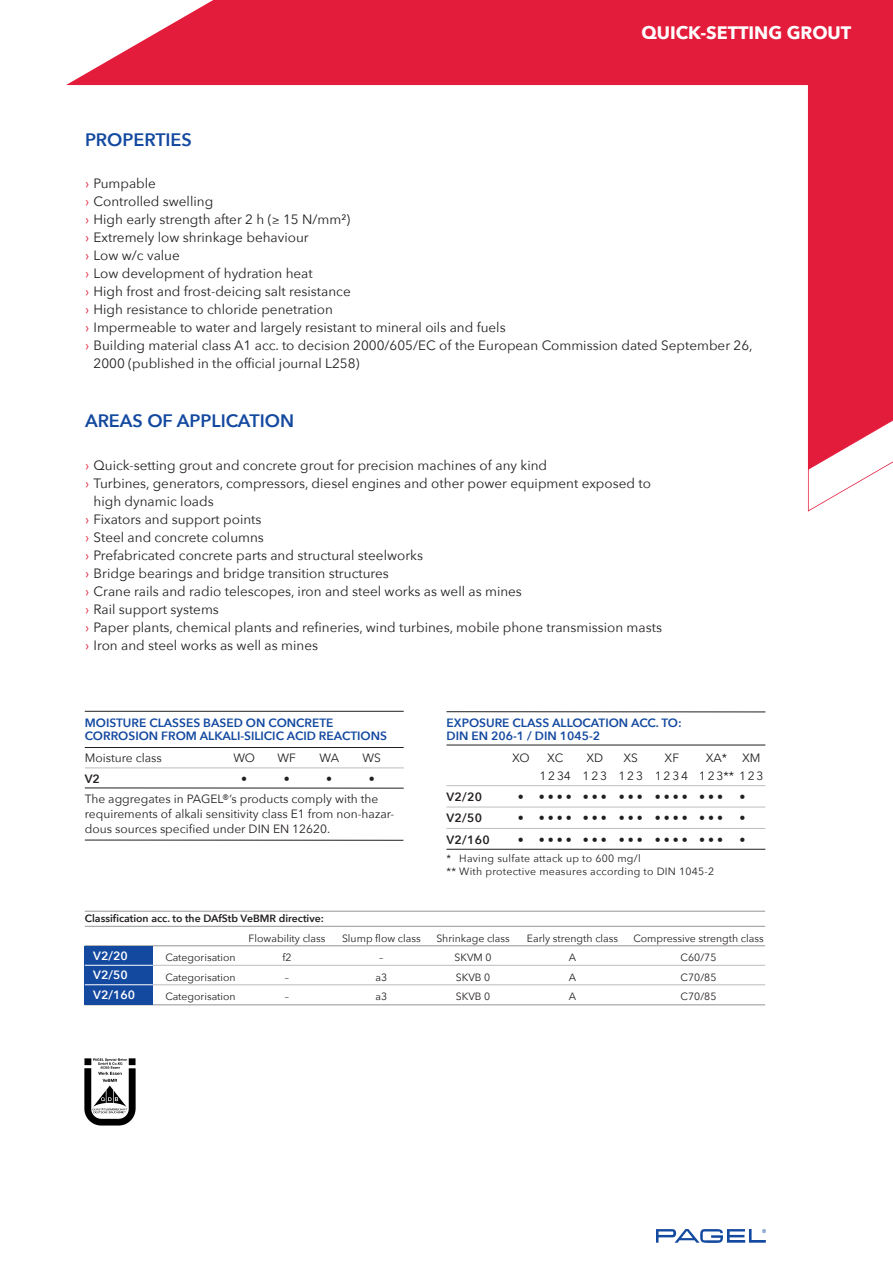
<style>
.page{position:relative;width:893px;height:1263px;background:#fff}
.page>*{position:absolute;margin:0;border:0;box-sizing:border-box;transform-origin:0 0}
.t1{font:600 18px "Avenir Next";color:#13499f}
.t2{font:700 18px "Avenir Next";color:#fff}
.t3{font:13.5px/18px "Avenir Next";color:#231f20}
.t4{font:12px/15px "Avenir Next";color:#231f20}
.t5{font:600 12px "Avenir Next";color:#13499f}
.t6{font:12px "Avenir Next";letter-spacing:.15em;color:#231f20}
.t7{font:600 12px "Avenir Next";letter-spacing:.025em;color:#231f20}
.t8{font:600 12px "Avenir Next";color:#fff}
.t9{font:10.5px "Avenir Next";color:#231f20}
.t10{font:10.5px "Avenir Next";letter-spacing:.025em;color:#231f20}
.t11{font:600 10.5px "Avenir Next";color:#231f20}
.s1{color:#e41c3b}
.s2{font-size:12px}
</style>
<div class="page">
<hr style="left:85px;top:911px;width:680px;height:1px;background:#939598">
<hr style="left:85px;top:926px;width:680px;height:1px;background:#939598">
<hr style="left:85px;top:945px;width:680px;height:1px;background:#939598">
<hr style="left:85px;top:965px;width:680px;height:1px;background:#bcbdc0">
<hr style="left:85px;top:984px;width:680px;height:1px;background:#bcbdc0">
<hr style="left:85px;top:1004px;width:680px;height:1px;background:#939598">
<div style="left:85px;top:946px;width:68px;height:58px;background:#13499f"></div>
<hr style="left:85px;top:965px;width:68px;height:1px;background:#fff">
<hr style="left:85px;top:984px;width:68px;height:1px;background:#fff">
<svg style="left:66px;top:0;width:827px;height:469px"></svg>
<svg style="left:808px;top:408px;width:85px;height:104px"></svg>
<img style="left:657px;top:1229px;width:109px;height:13px">
<hr style="left:446px;top:711px;width:319px;height:1px;background:#231f20">
<hr style="left:85px;top:711px;width:319px;height:1px;background:#231f20">
<hr style="left:85px;top:840px;width:318px;height:1px;background:#231f20">
<hr style="left:85px;top:747px;width:319px;height:1px;background:#231f20">
<hr style="left:85px;top:767px;width:319px;height:1px;background:#bcbdc0">
<hr style="left:85px;top:787px;width:319px;height:1px;background:#231f20">
<hr style="left:446px;top:745px;width:319px;height:1px;background:#231f20">
<hr style="left:446px;top:785px;width:319px;height:1px;background:#bcbdc0">
<hr style="left:446px;top:807px;width:319px;height:1px;background:#bcbdc0">
<hr style="left:446px;top:828px;width:319px;height:1px;background:#bcbdc0">
<hr style="left:446px;top:849px;width:319px;height:1px;background:#231f20">
<img style="left:84px;top:1058px;width:52px;height:68px">
<p class="t2" style="left:641px;top:21px;width:211px">QUICK-SETTING GROUT</p>
<p class="t1" style="left:85px;top:128px;width:108px">PROPERTIES</p>
<p class="t3" style="left:85px;top:175px;width:72px"><span class="s1">›</span> Pumpable</p>
<p class="t3" style="left:85px;top:193px;width:130px"><span class="s1">›</span> Controlled swelling</p>
<p class="t3" style="left:85px;top:211px;width:267px"><span class="s1">›</span> High early strength after 2 h (<span class="s2">≥</span> 15 N/mm²)</p>
<p class="t3" style="left:85px;top:229px;width:225px"><span class="s1">›</span> Extremely low shrinkage behaviour</p>
<p class="t3" style="left:85px;top:247px;width:96px"><span class="s1">›</span> Low w/c value</p>
<p class="t3" style="left:85px;top:265px;width:229px"><span class="s1">›</span> Low development of hydration heat</p>
<p class="t3" style="left:85px;top:283px;width:267px"><span class="s1">›</span> High frost and frost-deicing salt resistance</p>
<p class="t3" style="left:85px;top:301px;width:249px"><span class="s1">›</span> High resistance to chloride penetration</p>
<p class="t3" style="left:85px;top:319px;width:422px"><span class="s1">›</span> Impermeable to water and largely resistant to mineral oils and fuels</p>
<p class="t3" style="left:85px;top:337px;width:669px"><span class="s1">›</span> Building material class A1 acc. to decision 2000/605/EC of the European Commission dated September 26,</p>
<p class="t3" style="left:94px;top:355px;width:267px">2000 (published in the official journal L258)</p>
<p class="t1" style="left:85px;top:409px;width:210px">AREAS OF APPLICATION</p>
<p class="t3" style="left:85px;top:456px;width:464px"><span class="s1">›</span> Quick-setting grout and concrete grout for precision machines of any kind</p>
<p class="t3" style="left:94px;top:474px;width:559px;text-indent:-9px"><span class="s1">›</span> Turbines, generators, compressors, diesel engines and other power equipment exposed to high dynamic loads</p>
<p class="t3" style="left:85px;top:510px;width:178px"><span class="s1">›</span> Fixators and support points</p>
<p class="t3" style="left:85px;top:528px;width:180px"><span class="s1">›</span> Steel and concrete columns</p>
<p class="t3" style="left:85px;top:546px;width:339px"><span class="s1">›</span> Prefabricated concrete parts and structural steelworks</p>
<p class="t3" style="left:85px;top:564px;width:305px"><span class="s1">›</span> Bridge bearings and bridge transition structures</p>
<p class="t3" style="left:85px;top:582px;width:438px"><span class="s1">›</span> Crane rails and radio telescopes, iron and steel works as well as mines</p>
<p class="t3" style="left:85px;top:600px;width:135px"><span class="s1">›</span> Rail support systems</p>
<p class="t3" style="left:85px;top:618px;width:578px"><span class="s1">›</span> Paper plants, chemical plants and refineries, wind turbines, mobile phone transmission masts</p>
<p class="t3" style="left:85px;top:636px;width:234px"><span class="s1">›</span> Iron and steel works as well as mines</p>
<p class="t5" style="left:85px;top:715px;width:250px">MOISTURE CLASSES BASED ON CONCRETE</p>
<p class="t5" style="left:85px;top:728px;width:304px">CORROSION FROM ALKALI-SILICIC ACID REACTIONS</p>
<p class="t4" style="left:85px;top:750px;width:79px">Moisture class</p>
<p class="t4" style="left:233px;top:750px;width:23px">WO</p>
<p class="t4" style="left:278px;top:750px;width:20px">WF</p>
<p class="t4" style="left:319px;top:750px;width:21px">WA</p>
<p class="t4" style="left:363px;top:750px;width:20px">WS</p>
<p class="t7" style="left:85px;top:771px;width:17px">V2</p>
<p class="t4" style="left:241px;top:772px;width:7px">•</p>
<p class="t4" style="left:284px;top:772px;width:7px">•</p>
<p class="t4" style="left:326px;top:772px;width:7px">•</p>
<p class="t4" style="left:369px;top:772px;width:7px">•</p>
<p class="t4" style="left:85px;top:791px;width:295px">The aggregates in PAGEL®’s products comply with the</p>
<p class="t4" style="left:85px;top:806px;width:311px">requirements of alkali sensitivity class E1 from non-hazar&shy;dous sources specified under DIN EN 12620.</p>
<p class="t5" style="left:446px;top:715px;width:237px">EXPOSURE CLASS ALLOCATION ACC. TO:</p>
<p class="t5" style="left:446px;top:728px;width:155px">DIN EN 206-1 / DIN 1045-2</p>
<p class="t4" style="left:512px;top:750px;width:19px">XO</p>
<p class="t4" style="left:547px;top:750px;width:18px">XC</p>
<p class="t4" style="left:586px;top:750px;width:18px">XD</p>
<p class="t4" style="left:623px;top:750px;width:16px">XS</p>
<p class="t4" style="left:665px;top:750px;width:16px">XF</p>
<p class="t4" style="left:706px;top:750px;width:56px">XA* XM</p>
<p class="t6" style="left:539px;top:768px;width:225px">1234 123 123 1234 123** 123</p>
<p class="t7" style="left:446px;top:789px;width:37px">V2/20</p>
<p class="t4" style="left:518px;top:790px;width:207px">• • • • • • • • • • • • • • • • • •</p>
<p class="t4" style="left:739px;top:790px;width:7px">•</p>
<p class="t7" style="left:446px;top:810px;width:37px">V2/50</p>
<p class="t4" style="left:518px;top:811px;width:207px">• • • • • • • • • • • • • • • • • •</p>
<p class="t4" style="left:739px;top:811px;width:7px">•</p>
<p class="t7" style="left:446px;top:832px;width:45px">V2/160</p>
<p class="t4" style="left:518px;top:832px;width:207px">• • • • • • • • • • • • • • • • • •</p>
<p class="t4" style="left:739px;top:832px;width:7px">•</p>
<p class="t10" style="left:446px;top:851px;width:196px">* Having sulfate attack up to 600 mg/l</p>
<p class="t10" style="left:446px;top:865px;width:269px">** With protective measures according to DIN 1045-2</p>
<p class="t11" style="left:85px;top:911px;width:241px">Classification acc. to the DAfStb VeBMR directive:</p>
<p class="t9" style="left:249px;top:931px;width:78px">Flowability class</p>
<p class="t9" style="left:342px;top:931px;width:80px">Slump flow class</p>
<p class="t9" style="left:436px;top:931px;width:75px">Shrinkage class</p>
<p class="t9" style="left:527px;top:931px;width:93px">Early strength class</p>
<p class="t9" style="left:633px;top:931px;width:132px">Compressive strength class</p>
<p class="t9" style="left:165px;top:950px;width:72px">Categorisation</p>
<p class="t9" style="left:282px;top:950px;width:11px">f2</p>
<p class="t9" style="left:379px;top:950px;width:6px">–</p>
<p class="t9" style="left:455px;top:950px;width:39px">SKVM 0</p>
<p class="t9" style="left:569px;top:950px;width:9px">A</p>
<p class="t9" style="left:681px;top:950px;width:37px">C60/75</p>
<p class="t9" style="left:165px;top:970px;width:72px">Categorisation</p>
<p class="t9" style="left:285px;top:970px;width:6px">–</p>
<p class="t9" style="left:376px;top:970px;width:13px">a3</p>
<p class="t9" style="left:456px;top:970px;width:36px">SKVB 0</p>
<p class="t9" style="left:569px;top:970px;width:9px">A</p>
<p class="t9" style="left:681px;top:970px;width:37px">C70/85</p>
<p class="t9" style="left:165px;top:989px;width:72px">Categorisation</p>
<p class="t9" style="left:285px;top:989px;width:6px">–</p>
<p class="t9" style="left:376px;top:989px;width:13px">a3</p>
<p class="t9" style="left:456px;top:989px;width:36px">SKVB 0</p>
<p class="t9" style="left:569px;top:989px;width:9px">A</p>
<p class="t9" style="left:681px;top:989px;width:37px">C70/85</p>
<p class="t8" style="left:93px;top:948px;width:36px">V2/20</p>
<p class="t8" style="left:93px;top:967px;width:36px">V2/50</p>
<p class="t8" style="left:93px;top:987px;width:43px">V2/160</p>
</div>
